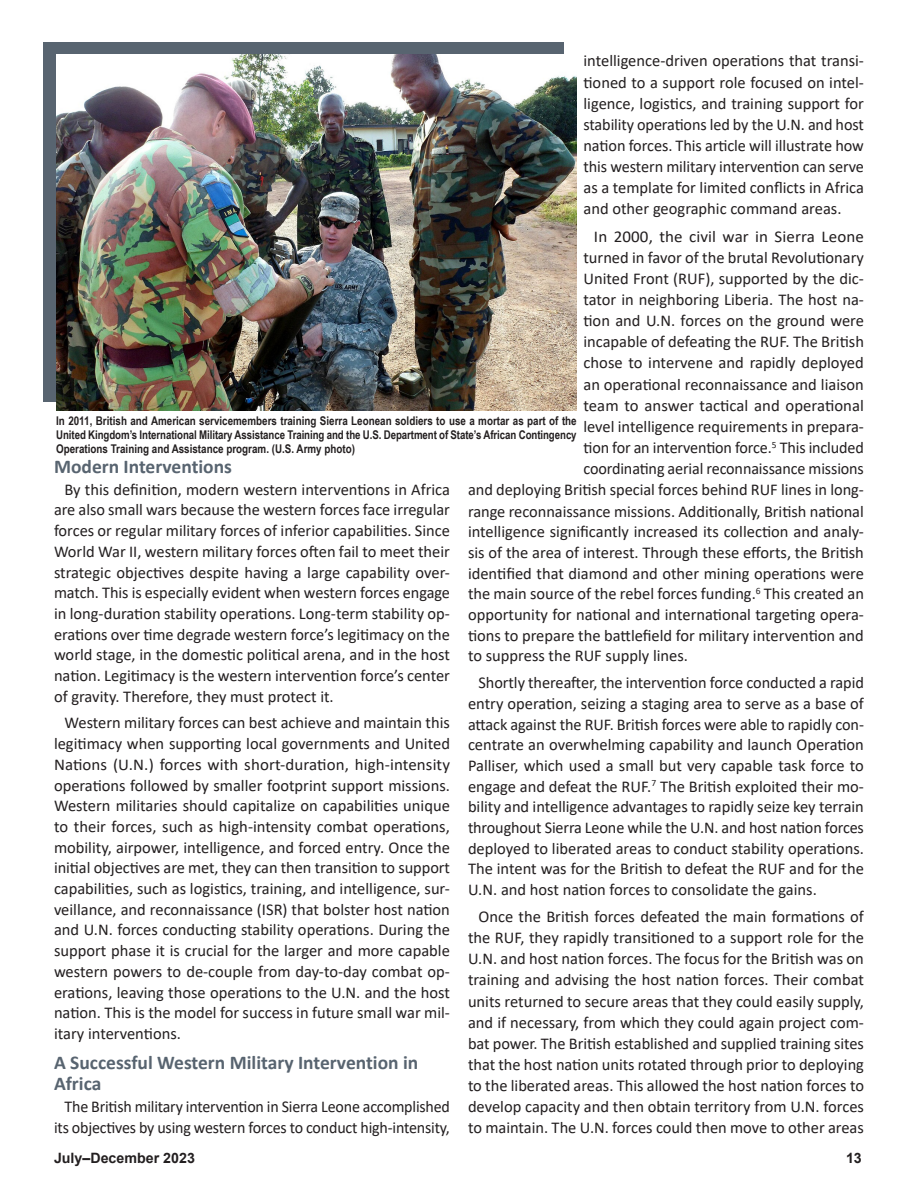
<style>
.page{position:relative;width:918px;height:1188px;background:#fff}
.page>*{position:absolute;margin:0;border:0;box-sizing:border-box;transform-origin:0 0}
.t1{font:700 19.5px/21px "Calibri";color:#586470}
.Body_Text{font:16.5px/20.7px "Calibri";color:#231f20;text-align:justify}
.t2{font:700 14.25px "Arial";color:#231f20}
.t3{font:700 12px/14.2px "Arial Narrow";color:#231f20;text-align:justify}
</style>
<div class="page">
<div style="left:43px;top:42px;width:520px;height:360px;background:#586470"></div>
<img style="left:56px;top:54px;width:521px;height:356px">
<p class="Body_Text" style="left:583px;top:50px;width:282px;line-height:21.1px">intelligence-driven operations that transi&shy;tioned to a support role focused on intel&shy;ligence, logistics, and training support for stability operations led by the U.N. and host nation forces. This article will illustrate how this western military intervention can serve as a template for limited conflicts in Africa and other geographic command areas.</p>
<p class="Body_Text" style="left:594px;top:225px;width:272px">In 2000, the civil war in Sierra Leone</p>
<p class="Body_Text" style="left:583px;top:246px;width:282px">turned in favor of the brutal Revolutionary</p>
<p class="Body_Text" style="left:583px;top:268px;width:282px">United Front (RUF), supported by the dic-</p>
<p class="Body_Text" style="left:583px;top:289px;width:282px">tator in neighboring Liberia. The host na-</p>
<p class="Body_Text" style="left:583px;top:310px;width:282px">tion and U.N. forces on the ground were</p>
<p class="Body_Text" style="left:583px;top:331px;width:282px">incapable of defeating the RUF. The British</p>
<p class="Body_Text" style="left:583px;top:352px;width:282px">chose to intervene and rapidly deployed</p>
<p class="Body_Text" style="left:583px;top:373px;width:282px">an operational reconnaissance and liaison</p>
<p class="Body_Text" style="left:583px;top:395px;width:282px">team to answer tactical and operational</p>
<p class="Body_Text" style="left:583px;top:416px;width:282px">level intelligence requirements in prepara-</p>
<p class="Body_Text" style="left:583px;top:437px;width:282px">tion for an intervention force.<sup>5</sup> This included</p>
<p class="Body_Text" style="left:583px;top:458px;width:282px">coordinating aerial reconnaissance missions</p>
<p class="Body_Text" style="left:468px;top:479px;width:397px">and deploying British special forces behind RUF lines in long-</p>
<p class="Body_Text" style="left:468px;top:500px;width:397px">range reconnaissance missions. Additionally, British national</p>
<p class="Body_Text" style="left:468px;top:521px;width:397px">intelligence significantly increased its collection and analy-</p>
<p class="Body_Text" style="left:468px;top:542px;width:397px">sis of the area of interest. Through these efforts, the British</p>
<p class="Body_Text" style="left:468px;top:562px;width:398px">identified that diamond and other mining operations were</p>
<p class="Body_Text" style="left:468px;top:583px;width:397px">the main source of the rebel forces funding.<sup>6</sup> This created an</p>
<p class="Body_Text" style="left:468px;top:604px;width:397px">opportunity for national and international targeting opera-</p>
<p class="Body_Text" style="left:468px;top:624px;width:397px">tions to prepare the battlefield for military intervention and</p>
<p class="Body_Text" style="left:468px;top:645px;width:222px">to suppress the RUF supply lines.</p>
<p class="Body_Text" style="left:468px;top:672px;width:397px;text-indent:10px">Shortly thereafter, the intervention force conducted a rapid entry operation, seizing a staging area to serve as a base of attack against the RUF. British forces were able to rapidly con&shy;centrate an overwhelming capability and launch Operation Palliser, which used a small but very capable task force to engage and defeat the RUF.<sup>7</sup> The British exploited their mo&shy;bility and intelligence advantages to rapidly seize key terrain throughout Sierra Leone while the U.N. and host nation forces deployed to liberated areas to conduct stability operations.<br>The intent was for the British to defeat the RUF and for the U.N. and host nation forces to consolidate the gains.</p>
<p class="Body_Text" style="left:468px;top:906px;width:398px;text-indent:10px">Once the British forces defeated the main formations of the RUF, they rapidly transitioned to a support role for the U.N. and host nation forces. The focus for the British was on training and advising the host nation forces. Their combat units returned to secure areas that they could easily supply, and if necessary, from which they could again project com&shy;bat power. The British established and supplied training sites that the host nation units rotated through prior to deploying to the liberated areas. This allowed the host nation forces to develop capacity and then obtain territory from U.N. forces to maintain. The U.N. forces could then move to other areas</p>
<p class="t3" style="left:56px;top:413px;width:522px">In 2011, British and American servicemembers training Sierra Leonean soldiers to use a mortar as part of the United Kingdom’s International Military Assistance Training and the U.S. Department of State’s African Contingency Operations Training and Assistance program. (U.S. Army photo)</p>
<p class="t1" style="left:54px;top:455px;width:179px">Modern Interventions</p>
<p class="Body_Text" style="left:54px;top:479px;width:398px;text-indent:10px">By this definition, modern western interventions in Africa are also small wars because the western forces face irregular forces or regular military forces of inferior capabilities. Since World War II, western military forces often fail to meet their strategic objectives despite having a large capability over&shy;match. This is especially evident when western forces engage in long-duration stability operations. Long-term stability op&shy;erations over time degrade western force’s legitimacy on the world stage, in the domestic political arena, and in the host nation. Legitimacy is the western intervention force’s center of gravity. Therefore, they must protect it.</p>
<p class="Body_Text" style="left:54px;top:712px;width:398px;text-indent:10px">Western military forces can best achieve and maintain this legitimacy when supporting local governments and United Nations (U.N.) forces with short-duration, high-intensity operations followed by smaller footprint support missions.<br>Western militaries should capitalize on capabilities unique to their forces, such as high-intensity combat operations, mobility, airpower, intelligence, and forced entry. Once the initial objectives are met, they can then transition to support capabilities, such as logistics, training, and intelligence, sur&shy;veillance, and reconnaissance (ISR) that bolster host nation and U.N. forces conducting stability operations. During the support phase it is crucial for the larger and more capable western powers to de-couple from day-to-day combat op&shy;erations, leaving those operations to the U.N. and the host nation. This is the model for success in future small war mil&shy;itary interventions.</p>
<p class="t1" style="left:54px;top:1052px;width:366px">A Successful Western Military Intervention in<br>Africa</p>
<p class="Body_Text" style="left:54px;top:1096px;width:398px;text-align:right">The British military intervention in Sierra Leone accomplished its objectives by using western forces to conduct high-intensity,</p>
<p class="t2" style="left:54px;top:1148px;width:142px">July–December 2023</p>
<p class="t2" style="left:846px;top:1148px;width:17px">13</p>
</div>
